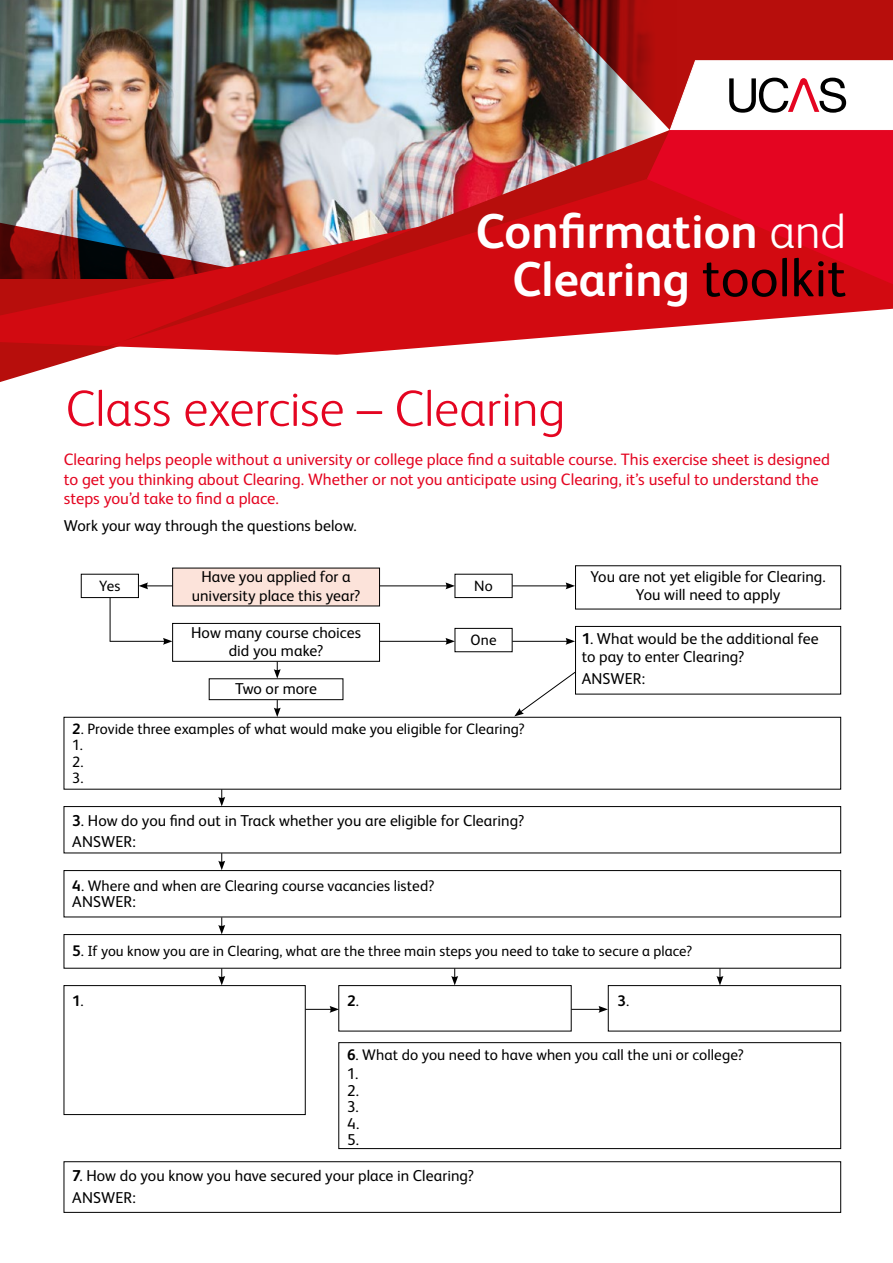
<style>
.page{position:relative;width:893px;height:1263px;background:#fff}
.page>*{position:absolute;margin:0;border:0;box-sizing:border-box;transform-origin:0 0}
.t1{font:300 51px "FS Albert Pro";color:#e40521}
.t2{font:700 48.75px/48.8px "FS Albert Pro";color:#fff;text-align:right}
.t3{font:16.5px/19.8px "FS Albert Pro";color:#e40521}
.t4{font:15.75px/16.5px "FS Albert Pro";color:#000}
.t5{font:15.3px "FS Albert Pro";letter-spacing:.005em;color:#000}
.t6{font:700 15.3px "FS Albert Pro";color:#000}
.t7{font:15px/16.5px "FS Albert Pro";letter-spacing:.005em;color:#000}
.t8{font:14.7px "FS Albert Pro";letter-spacing:.005em;color:#000}
.s1{font-weight:300}
.s2{font-weight:400;font-size:54.15px;color:#000}
.s3{font-weight:700}
.s4{font-weight:700;font-size:15.3px}
.s5{font-size:15.3px}
.s6{font-weight:400}
</style>
<div class="page">
<div style="left:64px;top:1161px;width:777px;height:51px;border:1px solid #000"></div>
<div style="left:64px;top:806px;width:777px;height:47px;border:1px solid #000"></div>
<div style="left:64px;top:934px;width:777px;height:34px;border:1px solid #000"></div>
<svg style="left:218px;top:968px;width:7px;height:17px"></svg>
<svg style="left:218px;top:917px;width:7px;height:17px"></svg>
<svg style="left:218px;top:853px;width:7px;height:17px"></svg>
<svg style="left:218px;top:789px;width:7px;height:17px"></svg>
<svg style="left:274px;top:700px;width:7px;height:17px"></svg>
<svg style="left:274px;top:662px;width:7px;height:17px"></svg>
<svg style="left:451px;top:968px;width:7px;height:17px"></svg>
<svg style="left:716px;top:968px;width:7px;height:17px"></svg>
<div style="left:339px;top:1042px;width:502px;height:107px;border:1px solid #000"></div>
<div style="left:64px;top:985px;width:241px;height:130px;border:1px solid #000"></div>
<div style="left:339px;top:985px;width:232px;height:46px;border:1px solid #000"></div>
<div style="left:608px;top:985px;width:233px;height:46px;border:1px solid #000"></div>
<svg style="left:305px;top:1006px;width:34px;height:7px"></svg>
<hr style="left:571px;top:1009px;width:30px;height:1px;background:#000">
<svg style="left:598px;top:1006px;width:10px;height:7px"></svg>
<div style="left:64px;top:717px;width:777px;height:72px;border:1px solid #000"></div>
<div style="left:64px;top:870px;width:777px;height:47px;border:1px solid #000"></div>
<div style="left:173px;top:568px;width:207px;height:38px;background:#fce3da"></div>
<div style="left:575px;top:626px;width:266px;height:68px;border:1px solid #000"></div>
<div style="left:455px;top:574px;width:57px;height:24px;border:1px solid #000"></div>
<div style="left:81px;top:574px;width:58px;height:24px;border:1px solid #000"></div>
<div style="left:455px;top:628px;width:57px;height:24px;border:1px solid #000"></div>
<div style="left:172px;top:623px;width:208px;height:38px;border:1px solid #000"></div>
<div style="left:209px;top:679px;width:134px;height:21px;border:1px solid #000"></div>
<hr style="left:380px;top:585px;width:68px;height:1px;background:#000">
<svg style="left:445px;top:582px;width:10px;height:7px"></svg>
<svg style="left:139px;top:582px;width:33px;height:7px"></svg>
<hr style="left:512px;top:585px;width:56px;height:1px;background:#000">
<svg style="left:566px;top:582px;width:9px;height:7px"></svg>
<hr style="left:512px;top:641px;width:56px;height:1px;background:#000">
<svg style="left:566px;top:638px;width:9px;height:7px"></svg>
<hr style="left:380px;top:641px;width:68px;height:1px;background:#000">
<svg style="left:445px;top:638px;width:10px;height:7px"></svg>
<svg style="left:514px;top:671px;width:62px;height:45px"></svg>
<hr style="left:110px;top:641px;width:55px;height:1px;background:#000">
<svg style="left:163px;top:638px;width:9px;height:7px"></svg>
<hr style="left:110px;top:598px;width:1px;height:43px;background:#000">
<img style="left:0;top:0;width:495px;height:130px">
<img style="left:307px;top:97px;width:586px;height:82px">
<svg style="left:670px;top:179px;width:223px;height:149px;background:#db1827"></svg>
<img style="left:0;top:130px;width:670px;height:249px">
<img style="left:495px;top:0;width:398px;height:130px">
<svg style="left:670px;top:60px;width:223px;height:70px"></svg>
<h2 class="t2" style="left:476px;top:204px;width:372px">Confirmation <span class="s1">and<br></span>Clearing <span class="s2">toolkit</span></h2>
<h1 class="t1" style="left:66px;top:373px;width:501px">Class exercise – Clearing</h1>
<p class="t3" style="left:64px;top:448px;width:768px">Clearing helps people without a university or college place find a suitable course. This exercise sheet is designed to get you thinking about Clearing. Whether or not you anticipate using Clearing, it’s useful to understand the steps you’d take to find a place.</p>
<p class="t4" style="left:64px;top:516px;width:294px">Work your way through the questions below.</p>
<p class="t4" style="left:192px;top:567px;width:170px;line-height:18px;text-align:center">Have you applied for a university place this year?</p>
<p class="t4" style="left:590px;top:567px;width:237px;line-height:18px;text-align:center">You are not yet eligible for Clearing.<br>You will need to apply</p>
<p class="t4" style="left:582px;top:628px;width:239px;line-height:18px"><span class="s3">1</span>. What would be the additional fee to pay to enter Clearing?</p>
<p class="t4" style="left:582px;top:669px;width:65px">ANSWER:</p>
<p class="t7" style="left:99px;top:577px;width:23px">Yes</p>
<p class="t7" style="left:474px;top:577px;width:20px">No</p>
<p class="t4" style="left:191px;top:622px;width:171px;line-height:18px;text-align:center">How many course choices did you make?</p>
<p class="t4" style="left:235px;top:679px;width:83px">Two or more</p>
<p class="t7" style="left:471px;top:631px;width:27px">One</p>
<p class="t7" style="left:72px;top:719px;width:454px"><span class="s3">2</span>. Provide three examples of what would make you eligible for Clearing?<br>1.<br>2.<br>3.</p>
<p class="t4" style="left:72px;top:809px;width:454px;line-height:20.7px"><span class="s3">3</span>. How do you find out in Track whether you are eligible for Clearing?<br>ANSWER:</p>
<p class="t5" style="left:72px;top:874px;width:364px"><span class="s3">4</span>. Where and when are Clearing course vacancies listed?</p>
<p class="t4" style="left:72px;top:892px;width:65px">ANSWER:</p>
<p class="t8" style="left:72px;top:940px;width:622px"><span class="s4">5</span><span class="s5">.</span> If you know you are in Clearing, what are the three main steps you need to take to secure a place?</p>
<p class="t6" style="left:72px;top:989px;width:13px">1<span class="s6">.</span></p>
<p class="t6" style="left:347px;top:989px;width:13px">2<span class="s6">.</span></p>
<p class="t6" style="left:618px;top:989px;width:13px">3<span class="s6">.</span></p>
<p class="t5" style="left:347px;top:1043px;width:398px"><span class="s3">6</span>. What do you need to have when you call the uni or college?</p>
<p class="t4" style="left:347px;top:1064px;width:14px;text-align:justify">1.<br>2.<br>3.<br>4.<br>5.</p>
<p class="t4" style="left:72px;top:1163px;width:403px;line-height:22.2px"><span class="s3">7</span>. How do you know you have secured your place in Clearing?<br>ANSWER:</p>
</div>
